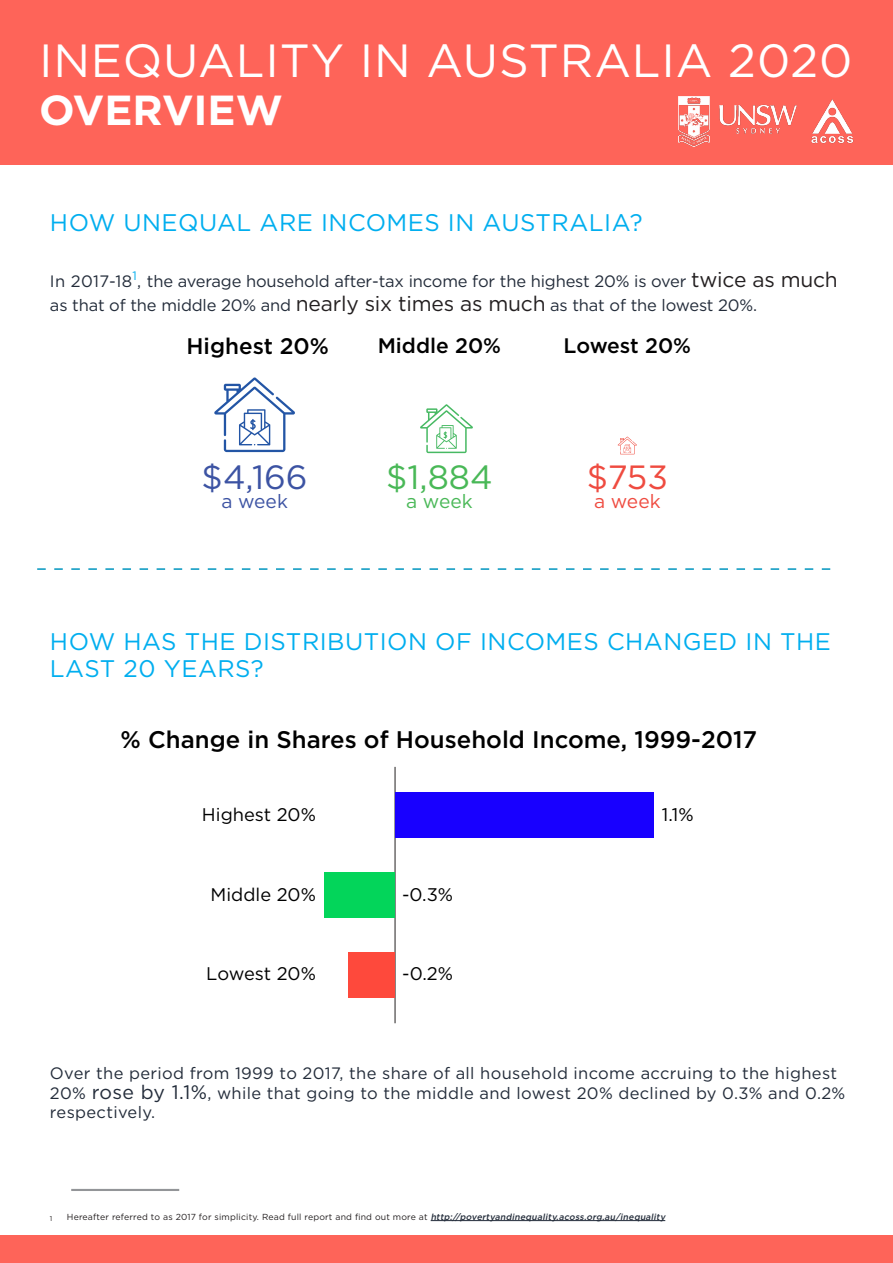
<style>
.page{position:relative;width:893px;height:1263px;background:#fff}
.page>*{position:absolute;margin:0;border:0;box-sizing:border-box;transform-origin:0 0}
.Main_title{font:46.5px "Gotham";letter-spacing:.02em;color:#fff}
.Subhead{font:700 42px "Gotham";color:#fff}
.t1{font:33.6px "Gotham";color:#3c53a3}
.t2{font:33.6px "Gotham";color:#49b857}
.t3{font:33.6px "Gotham";color:#ef4b40}
.Body_text{font:24px/27px "Gotham";letter-spacing:.02em;color:#00aeef}
.t4{font:500 24px "Gotham";color:#000}
.t5{font:500 22.5px "Gotham";color:#000}
.t6{font:500 21px "Gotham";color:#000}
.Highest_Stat_Support{font:19.2px "Gotham";color:#3c53a3}
.Middle_Stat_Supporti{font:19.2px "Gotham";color:#49b857}
.Lowest_Stat_Supporti{font:19.2px "Gotham";color:#ef4b40}
.t7{font:18.3px "Gotham";color:#000}
.Body_text-2{font:16.5px/19.5px "Gotham";letter-spacing:.02em;color:#232c3a}
.Body_text-3{font:16.5px/24px "Gotham";letter-spacing:-.01em;color:#232c3a}
.Footnote{font:8.7px "Gotham";letter-spacing:.02em;color:#231f20}
.Footnote-2{font:7.05px "Gotham";color:#231f20}
.s1{font-size:21px;color:#231f20}
.s2{font-size:19.5px}
.s3{font-weight:500;font-style:italic;color:#232c3a}
</style>
<div class="page">
<hr style="left:71px;top:1189px;width:108px;height:2px;background:#939598">
<hr style="left:431px;top:1220px;width:234px;height:1px;background:#232c3a">
<div style="left:0;top:0;width:893px;height:164px;background:#fe6459"></div>
<div style="left:0;top:1235px;width:893px;height:28px;background:#fe6459"></div>
<img style="left:811px;top:99px;width:43px;height:45px">
<img style="left:678px;top:96px;width:119px;height:50px">
<svg style="left:214px;top:377px;width:81px;height:75px"></svg>
<svg style="left:420px;top:404px;width:53px;height:49px"></svg>
<svg style="left:618px;top:437px;width:19px;height:17px"></svg>
<hr style="left:395px;top:767px;width:1px;height:256px;background:#231f20">
<div style="left:348px;top:952px;width:47px;height:46px;background:#fe493c"></div>
<div style="left:325px;top:872px;width:70px;height:46px;background:#03d55a"></div>
<div style="left:395px;top:792px;width:259px;height:46px;background:#1800ff"></div>
<svg style="left:37px;top:568px;width:793px;height:2px"></svg>
<p class="Main_title" style="left:39px;top:30px;width:815px">INEQUALITY IN AUSTRALIA 2020</p>
<p class="Subhead" style="left:39px;top:83px;width:245px">OVERVIEW</p>
<p class="Body_text" style="left:50px;top:208px;width:594px">HOW UNEQUAL ARE INCOMES IN AUSTRALIA?</p>
<p class="Body_text-3" style="left:50px;top:269px;width:789px">In 2017-18<sup>1</sup>, the average household after-tax income for the highest 20% is over <span class="s1">twice as much </span>as that of the middle 20% and <span class="s1">nearly six times as much</span> as that of the lowest 20%.</p>
<p class="t5" style="left:186px;top:331px;width:144px">Highest 20%</p>
<p class="t1" style="left:202px;top:456px;width:107px">$4,166</p>
<p class="Highest_Stat_Support" style="left:221px;top:489px;width:68px">a week</p>
<p class="t6" style="left:378px;top:332px;width:125px">Middle 20%</p>
<p class="t2" style="left:386px;top:456px;width:108px">$1,884</p>
<p class="Middle_Stat_Supporti" style="left:406px;top:489px;width:68px">a week</p>
<p class="t6" style="left:564px;top:332px;width:129px">Lowest 20%</p>
<p class="t3" style="left:587px;top:456px;width:83px">$753</p>
<p class="Lowest_Stat_Supporti" style="left:594px;top:489px;width:68px">a week</p>
<p class="Body_text" style="left:50px;top:627px;width:782px">HOW HAS THE DISTRIBUTION OF INCOMES CHANGED IN THE<br>LAST 20 YEARS?</p>
<p class="t4" style="left:121px;top:723px;width:638px">% Change in Shares of Household Income, 1999-2017</p>
<p class="t7" style="left:202px;top:802px;width:115px">Highest 20%</p>
<p class="t7" style="left:662px;top:802px;width:33px">1.1%</p>
<p class="t7" style="left:211px;top:882px;width:107px">Middle 20%</p>
<p class="t7" style="left:402px;top:882px;width:53px">-0.3%</p>
<p class="t7" style="left:206px;top:962px;width:111px">Lowest 20%</p>
<p class="t7" style="left:402px;top:962px;width:52px">-0.2%</p>
<p class="Body_text-2" style="left:50px;top:1063px;width:797px">Over the period from 1999 to 2017, the share of all household income accruing to the highest<br>20% <span class="s2">rose by 1.1%</span>, while that going to the middle and lowest 20% declined by 0.3% and 0.2% respectively.</p>
<p class="Footnote-2" style="left:50px;top:1214px;width:4px">1</p>
<p class="Footnote" style="left:67px;top:1211px;width:602px">Hereafter referred to as 2017 for simplicity. Read full report and find out more at <span class="s3">http://povertyandinequality.acoss.org.au/inequality</span></p>
</div>
